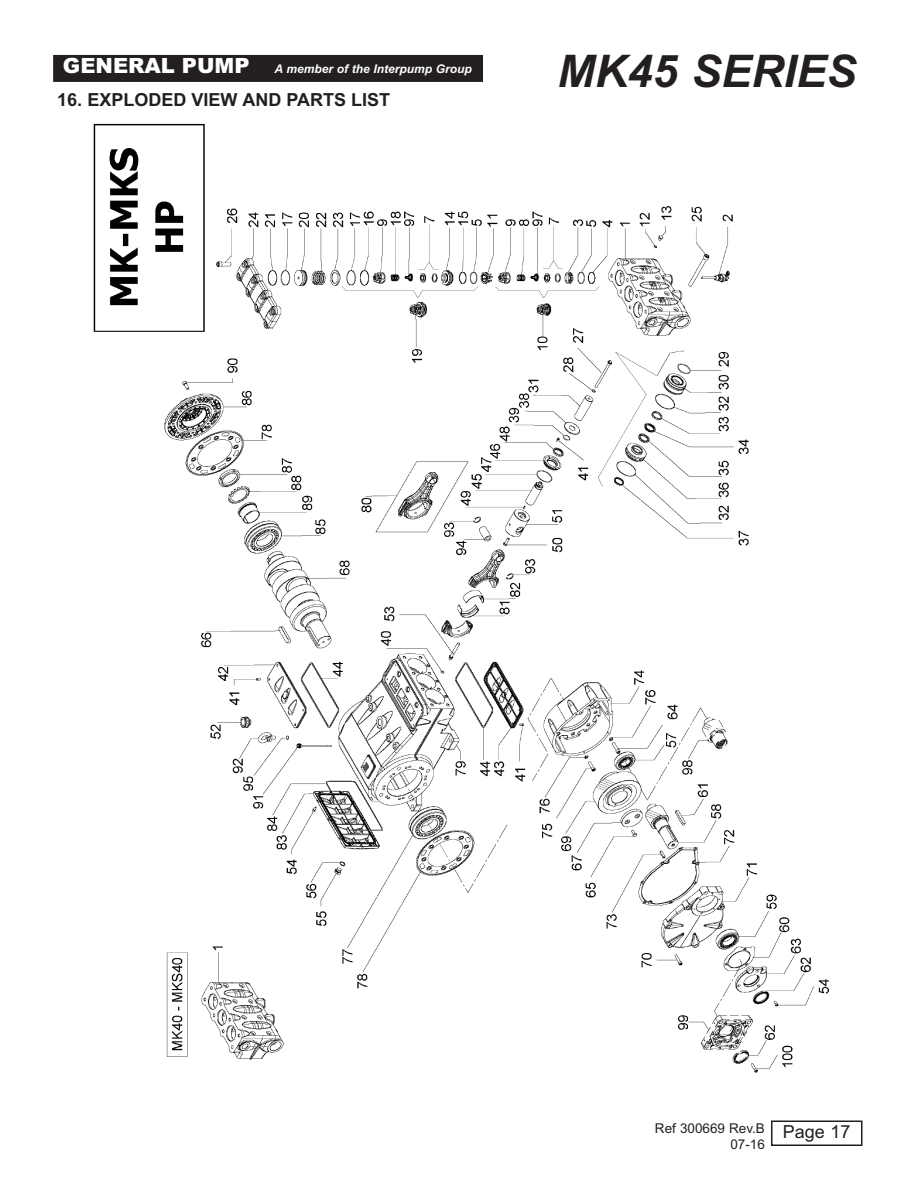
<style>
.page{position:relative;width:918px;height:1188px;background:#fff}
.page>*{position:absolute;margin:0;border:0;box-sizing:border-box;transform-origin:0 0}
.t1{font:italic 700 45px "Arial";color:#231f20}
.t2{font:700 18px "Arial";color:#231f20}
.t3{font:18px "Arial";color:#231f20}
.t4{font:13.5px/16.2px "Arial";color:#231f20;text-align:right}
.t5{font:italic 700 12px "Arial";color:#fff}
.s1{font-weight:900;font-style:normal;font-size:21px}
</style>
<div class="page">
<div style="left:53px;top:55px;width:430px;height:27px;background:#231f20"></div>
<div style="left:771px;top:1120px;width:91px;height:26px;border:2px solid #231f20"></div>
<img style="left:93px;top:123px;width:736px;height:950px">
<p class="t5" style="left:63px;top:62px;width:410px"><span class="s1">GENERAL PUMP</span> A member of the Interpump Group</p>
<h1 class="t1" style="left:558px;top:45px;width:300px">MK45 SERIES</h1>
<h2 class="t2" style="left:57px;top:89px;width:335px">16. EXPLODED VIEW AND PARTS LIST</h2>
<p class="t4" style="left:655px;top:1120px;width:112px">Ref 300669 Rev.B<br>07-16</p>
<h2 class="t3" style="left:783px;top:1121px;width:69px">Page 17</h2>
</div>
